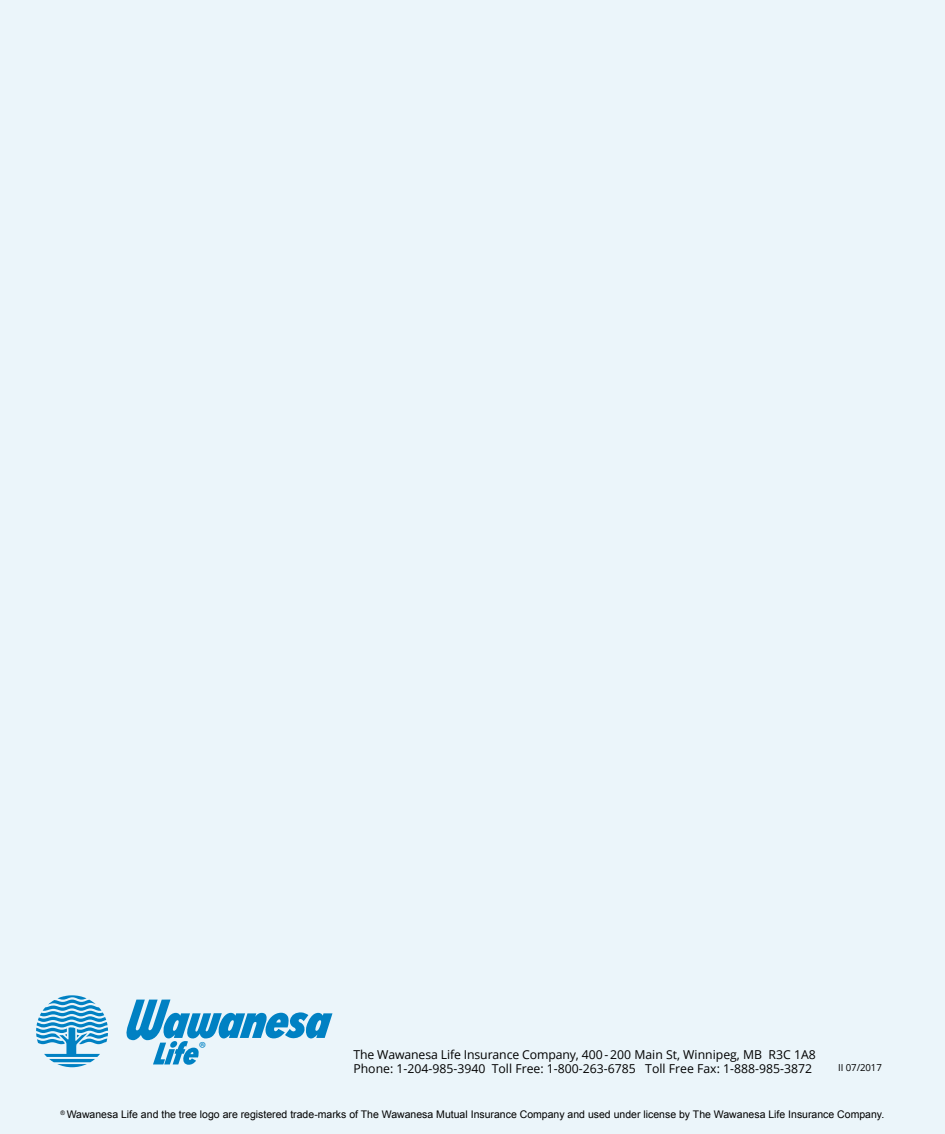
<style>
.page{position:relative;width:945px;height:1134px;background:#ebf5fa}
.page>*{position:absolute;margin:0;border:0;box-sizing:border-box;transform-origin:0 0}
.t1{font:17.68px "Myriad Pro";color:#0081c3}
.t2{font:12.25px/14px "Open Sans";color:#000}
.t3{font:10.5px "Arial";color:#000}
.t4{font:9.62px "Open Sans";letter-spacing:-.01em;color:#000}
</style>
<div class="page">
<svg style="left:36px;top:995px;width:72px;height:72px"></svg>
<svg style="left:126px;top:1000px;width:206px;height:65px"></svg>
<h1 class="t1" style="left:199px;top:1037px;width:9px">®</h1>
<p class="t2" style="left:353px;top:1047px;width:464px">The Wawanesa Life Insurance Company, 400 - 200 Main St, Winnipeg, MB R3C 1A8<br>Phone: 1-204-985-3940 Toll Free: 1-800-263-6785 Toll Free Fax: 1-888-985-3872</p>
<p class="t4" style="left:838px;top:1061px;width:45px">II 07/2017</p>
<p class="t3" style="left:60px;top:1108px;width:825px"><sup>®</sup> Wawanesa Life and the tree logo are registered trade-marks of The Wawanesa Mutual Insurance Company and used under license by The Wawanesa Life Insurance Company.</p>
</div>
